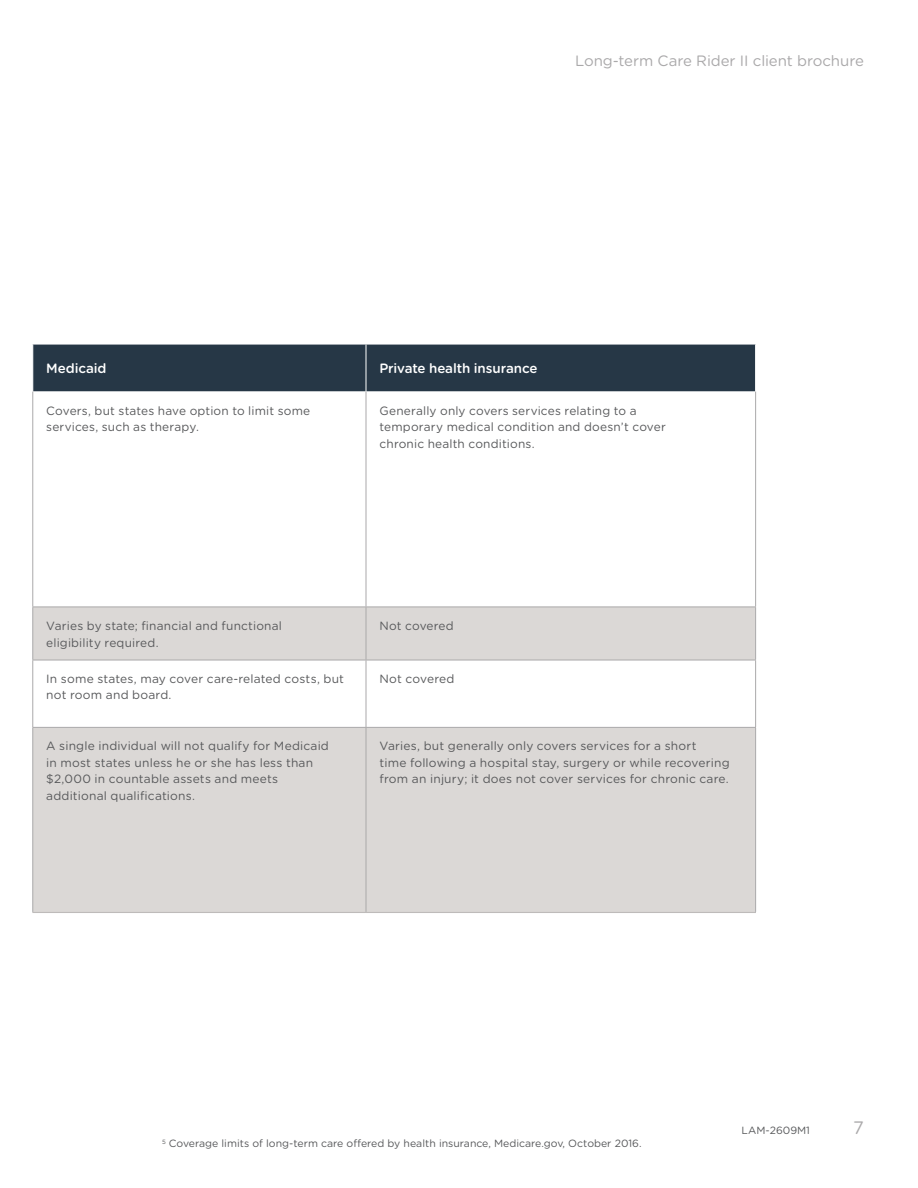
<style>
.page{position:relative;width:918px;height:1188px;background:#fff}
.page>*{position:absolute;margin:0;border:0;box-sizing:border-box;transform-origin:0 0}
.t1{font:18px "Gotham Rounded";color:#aaa9aa}
.t2{font:15px "Gotham Rounded";letter-spacing:-.005em;color:#aaa9aa}
.t3{font:500 13.5px "Gotham Rounded";letter-spacing:-.01em;color:#fff}
.t4{font:12px/16.5px "Gotham Rounded";letter-spacing:.015em;color:#58595b}
.t5{font:10.5px "Gotham Rounded";color:#58595b}
</style>
<div class="page">
<div style="left:33px;top:345px;width:722px;height:47px;background:#263746"></div>
<svg style="left:33px;top:392px;width:722px;height:215px"></svg>
<svg style="left:33px;top:608px;width:722px;height:304px;fill:#dbd8d6"></svg>
<hr style="left:32px;top:392px;width:1px;height:215px;background:#aaa9aa">
<hr style="left:366px;top:392px;width:1px;height:215px;background:#aaa9aa">
<hr style="left:755px;top:392px;width:1px;height:215px;background:#aaa9aa">
<hr style="left:32px;top:607px;width:334px;height:1px;background:#aaa9aa">
<hr style="left:32px;top:607px;width:1px;height:53px;background:#aaa9aa">
<hr style="left:366px;top:607px;width:390px;height:1px;background:#aaa9aa">
<hr style="left:366px;top:607px;width:1px;height:53px;background:#aaa9aa">
<hr style="left:755px;top:607px;width:1px;height:53px;background:#aaa9aa">
<hr style="left:32px;top:660px;width:334px;height:1px;background:#aaa9aa">
<hr style="left:32px;top:660px;width:1px;height:67px;background:#aaa9aa">
<hr style="left:366px;top:660px;width:390px;height:1px;background:#aaa9aa">
<hr style="left:366px;top:660px;width:1px;height:67px;background:#aaa9aa">
<hr style="left:755px;top:660px;width:1px;height:67px;background:#aaa9aa">
<hr style="left:32px;top:727px;width:334px;height:1px;background:#aaa9aa">
<hr style="left:32px;top:728px;width:1px;height:184px;background:#aaa9aa">
<hr style="left:366px;top:727px;width:390px;height:1px;background:#aaa9aa">
<hr style="left:366px;top:728px;width:1px;height:184px;background:#aaa9aa">
<hr style="left:755px;top:728px;width:1px;height:184px;background:#aaa9aa">
<hr style="left:366px;top:345px;width:1px;height:47px;background:#fff">
<hr style="left:32px;top:912px;width:334px;height:1px;background:#bebbba">
<hr style="left:366px;top:912px;width:390px;height:1px;background:#bebbba">
<p class="t2" style="left:575px;top:50px;width:290px">Long-term Care Rider II client brochure</p>
<p class="t3" style="left:46px;top:359px;width:62px">Medicaid</p>
<p class="t3" style="left:380px;top:359px;width:160px">Private health insurance</p>
<p class="t4" style="left:46px;top:402px;width:266px">Covers, but states have option to limit some services, such as therapy.</p>
<p class="t4" style="left:379px;top:402px;width:288px">Generally only covers services relating to a temporary medical condition and doesn’t cover chronic health conditions.</p>
<p class="t4" style="left:46px;top:617px;width:237px">Varies by state; financial and functional eligibility required.</p>
<p class="t4" style="left:379px;top:617px;width:76px">Not covered</p>
<p class="t4" style="left:46px;top:671px;width:299px;line-height:15.5px">In some states, may cover care-related costs, but not room and board.</p>
<p class="t4" style="left:380px;top:670px;width:77px">Not covered</p>
<p class="t4" style="left:46px;top:737px;width:284px">A single individual will not qualify for Medicaid in most states unless he or she has less than $2,000 in countable assets and meets additional qualifications.</p>
<p class="t4" style="left:380px;top:737px;width:352px">Varies, but generally only covers services for a short<br>time following a hospital stay, surgery or while recovering from an injury; it does not cover services for chronic care.</p>
<p class="t5" style="left:162px;top:1137px;width:481px"><sup>5</sup> Coverage limits of long-term care offered by health insurance, Medicare.gov, October 2016.</p>
<p class="t5" style="left:742px;top:1123px;width:70px">LAM-2609M1</p>
<h1 class="t1" style="left:853px;top:1116px;width:12px">7</h1>
</div>
